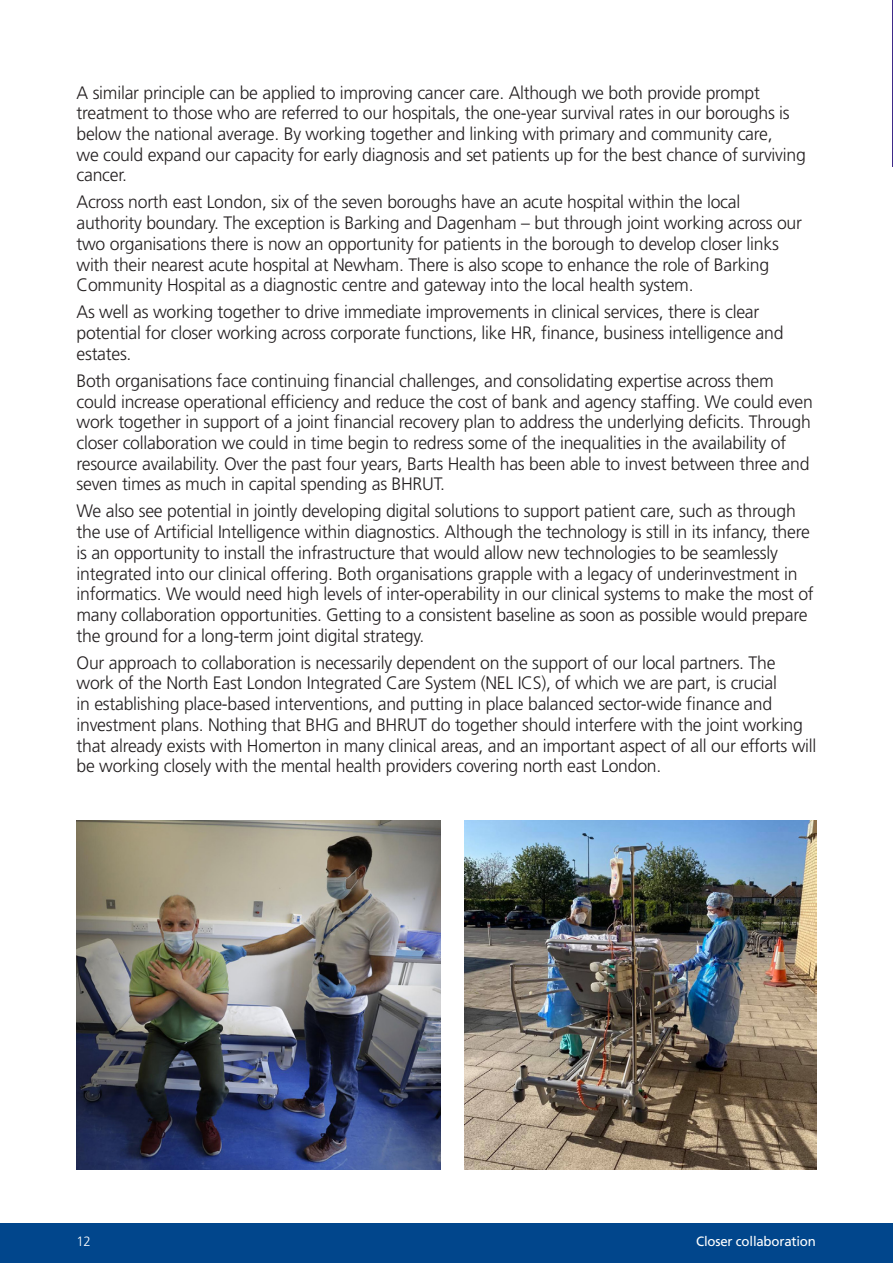
<style>
.page{position:relative;width:893px;height:1263px;background:#fff}
.page>*{position:absolute;margin:0;border:0;box-sizing:border-box;transform-origin:0 0}
.t1{font:300 18px/20.7px "Frutiger LT Std";letter-spacing:-.015em;color:#231f20}
.t2{font:13.5px "Frutiger LT Std";letter-spacing:-.015em;color:#fff}
.t3{font:300 13.5px "Frutiger LT Std";color:#fff}
</style>
<div class="page">
<div style="left:0;top:1223px;width:893px;height:40px;background:#01468c"></div>
<hr style="left:892px;top:0;width:1px;height:167px;background:#402b89">
<img style="left:77px;top:821px;width:363px;height:348px">
<img style="left:465px;top:821px;width:351px;height:348px">
<p class="t1" style="left:77px;top:82px;width:731px">A similar principle can be applied to improving cancer care. Although we both provide prompt treatment to those who are referred to our hospitals, the one-year survival rates in our boroughs is below the national average. By working together and linking with primary and community care,<br>we could expand our capacity for early diagnosis and set patients up for the best chance of surviving cancer.</p>
<p class="t1" style="left:77px;top:192px;width:727px">Across north east London, six of the seven boroughs have an acute hospital within the local authority boundary. The exception is Barking and Dagenham – but through joint working across our two organisations there is now an opportunity for patients in the borough to develop closer links with their nearest acute hospital at Newham. There is also scope to enhance the role of Barking Community Hospital as a diagnostic centre and gateway into the local health system.</p>
<p class="t1" style="left:77px;top:302px;width:708px">As well as working together to drive immediate improvements in clinical services, there is clear potential for closer working across corporate functions, like HR, finance, business intelligence and estates.</p>
<p class="t1" style="left:77px;top:370px;width:738px">Both organisations face continuing financial challenges, and consolidating expertise across them could increase operational efficiency and reduce the cost of bank and agency staffing. We could even work together in support of a joint financial recovery plan to address the underlying deficits. Through closer collaboration we could in time begin to redress some of the inequalities in the availability of resource availability. Over the past four years, Barts Health has been able to invest between three and seven times as much in capital spending as BHRUT.</p>
<p class="t1" style="left:77px;top:501px;width:739px">We also see potential in jointly developing digital solutions to support patient care, such as through the use of Artificial Intelligence within diagnostics. Although the technology is still in its infancy, there is an opportunity to install the infrastructure that would allow new technologies to be seamlessly integrated into our clinical offering. Both organisations grapple with a legacy of underinvestment in informatics. We would need high levels of inter-operability in our clinical systems to make the most of many collaboration opportunities. Getting to a consistent baseline as soon as possible would prepare the ground for a long-term joint digital strategy.</p>
<p class="t1" style="left:77px;top:652px;width:741px">Our approach to collaboration is necessarily dependent on the support of our local partners. The work of the North East London Integrated Care System (NEL ICS), of which we are part, is crucial<br>in establishing place-based interventions, and putting in place balanced sector-wide finance and investment plans. Nothing that BHG and BHRUT do together should interfere with the joint working that already exists with Homerton in many clinical areas, and an important aspect of all our efforts will be working closely with the mental health providers covering north east London.</p>
<p class="t3" style="left:77px;top:1233px;width:16px">12</p>
<p class="t2" style="left:696px;top:1233px;width:121px">Closer collaboration</p>
</div>
